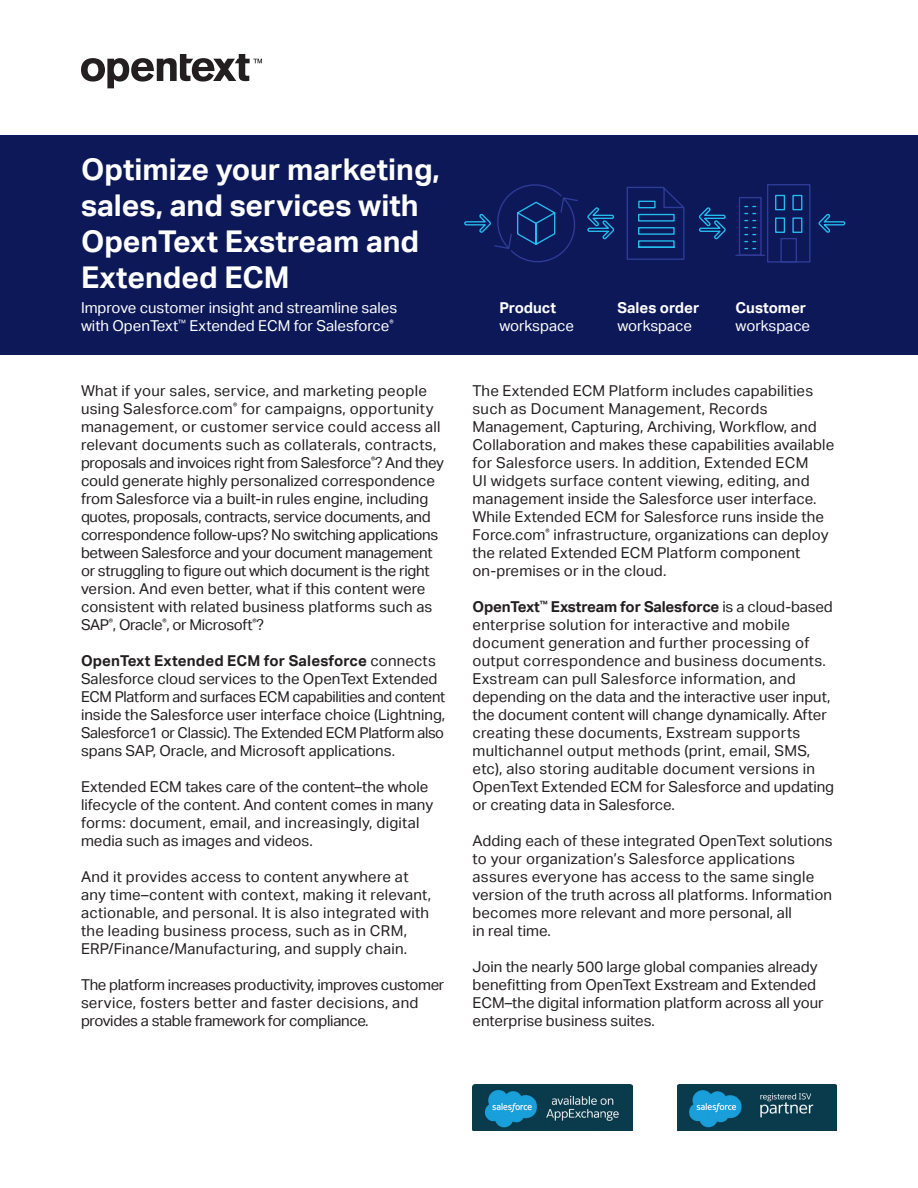
<style>
.page{position:relative;width:918px;height:1188px;background:#fff}
.page>*{position:absolute;margin:0;border:0;box-sizing:border-box;transform-origin:0 0}
.t1{font:700 30px/36px "Aktiv Grotesk";color:#fff}
.t2{font:15px/18px "Aktiv Grotesk";letter-spacing:.01em;color:#231f20}
.t3{font:15px/18px "Aktiv Grotesk";letter-spacing:-.01em;color:#231f20}
.t4{font:15px/18px "Aktiv Grotesk";letter-spacing:-.02em;color:#231f20}
.t5{font:15px/18px "Aktiv Grotesk";color:#fff}
.t6{font:700 15px/18px "Aktiv Grotesk";color:#fff}
.s1{font-weight:700}
.s2{font-weight:400}
</style>
<div class="page">
<div style="left:0;top:135px;width:918px;height:219px;background:#0d1858"></div>
<svg style="left:735px;top:197px;width:30px;height:59px"></svg>
<div style="left:767px;top:184px;width:44px;height:79px;border:1px solid #2e3c98"></div>
<svg style="left:775px;top:194px;width:28px;height:39px"></svg>
<div style="left:780px;top:238px;width:17px;height:25px;border:1px solid #2e3c98"></div>
<svg style="left:626px;top:186px;width:59px;height:74px"></svg>
<svg style="left:464px;top:184px;width:114px;height:79px"></svg>
<svg style="left:587px;top:207px;width:28px;height:33px"></svg>
<svg style="left:698px;top:207px;width:28px;height:33px"></svg>
<svg style="left:818px;top:213px;width:28px;height:20px"></svg>
<img style="left:472px;top:1084px;width:160px;height:47px">
<img style="left:677px;top:1084px;width:160px;height:47px">
<svg style="left:81px;top:54px;width:181px;height:34px"></svg>
<p class="t1" style="left:81px;top:152px;width:360px">Optimize your marketing, sales, and services with<br>OpenText Exstream and<br>Extended ECM</p>
<p class="t5" style="left:81px;top:299px;width:318px">Improve customer insight and streamline sales with OpenText<sup>™</sup> Extended ECM for Salesforce<sup>®</sup></p>
<p class="t2" style="left:81px;top:382px;width:365px">What if your sales, service, and marketing people using Salesforce.com<sup>®</sup> for campaigns, opportunity management, or customer service could access all relevant documents such as collaterals, contracts, proposals and invoices right from Salesforce<sup>®</sup>? And they could generate highly personalized correspondence from Salesforce via a built-in rules engine, including quotes, proposals, contracts, service documents, and correspondence follow-ups? No switching applications between Salesforce and your document management or struggling to figure out which document is the right version. And even better, what if this content were consistent with related business platforms such as SAP<sup>®</sup>, Oracle<sup>®</sup>, or Microsoft<sup>®</sup>?</p>
<p class="t3" style="left:81px;top:652px;width:366px"><span class="s1">OpenText Extended ECM for Salesforce</span> connects Salesforce cloud services to the OpenText Extended ECM Platform and surfaces ECM capabilities and content inside the Salesforce user interface choice (Lightning, Salesforce1 or Classic). The Extended ECM Platform also spans SAP, Oracle, and Microsoft applications.</p>
<p class="t2" style="left:81px;top:778px;width:354px">Extended ECM takes care of the content–the whole lifecycle of the content. And content comes in many forms: document, email, and increasingly, digital media such as images and videos.</p>
<p class="t2" style="left:81px;top:868px;width:352px">And it provides access to content anywhere at any time–content with context, making it relevant, actionable, and personal. It is also integrated with the leading business process, such as in CRM, ERP/Finance/Manufacturing, and supply chain.</p>
<p class="t4" style="left:81px;top:976px;width:365px">The platform increases productivity, improves customer service, fosters better and faster decisions, and provides a stable framework for compliance.</p>
<p class="t5" style="left:499px;top:299px;width:76px"><span class="s1">Product </span>workspace</p>
<p class="t6" style="left:617px;top:299px;width:83px">Sales order <span class="s2">workspace</span></p>
<p class="t5" style="left:736px;top:299px;width:76px"><span class="s1">Customer </span>workspace</p>
<p class="t2" style="left:472px;top:382px;width:363px">The Extended ECM Platform includes capabilities such as Document Management, Records Management, Capturing, Archiving, Workflow, and Collaboration and makes these capabilities available for Salesforce users. In addition, Extended ECM<br>UI widgets surface content viewing, editing, and management inside the Salesforce user interface.<br>While Extended ECM for Salesforce runs inside the Force.com<sup>®</sup> infrastructure, organizations can deploy the related Extended ECM Platform component on-premises or in the cloud.</p>
<p class="t2" style="left:472px;top:598px;width:363px"><span class="s1">OpenText</span><sup>™</sup> <span class="s1">Exstream for Salesforce</span> is a cloud-based enterprise solution for interactive and mobile document generation and further processing of output correspondence and business documents.<br>Exstream can pull Salesforce information, and depending on the data and the interactive user input, the document content will change dynamically. After creating these documents, Exstream supports multichannel output methods (print, email, SMS, etc), also storing auditable document versions in OpenText Extended ECM for Salesforce and updating or creating data in Salesforce.</p>
<p class="t2" style="left:472px;top:832px;width:362px">Adding each of these integrated OpenText solutions to your organization’s Salesforce applications assures everyone has access to the same single version of the truth across all platforms. Information becomes more relevant and more personal, all<br>in real time.</p>
<p class="t2" style="left:472px;top:958px;width:353px">Join the nearly 500 large global companies already benefitting from OpenText Exstream and Extended ECM–the digital information platform across all your enterprise business suites.</p>
</div>
